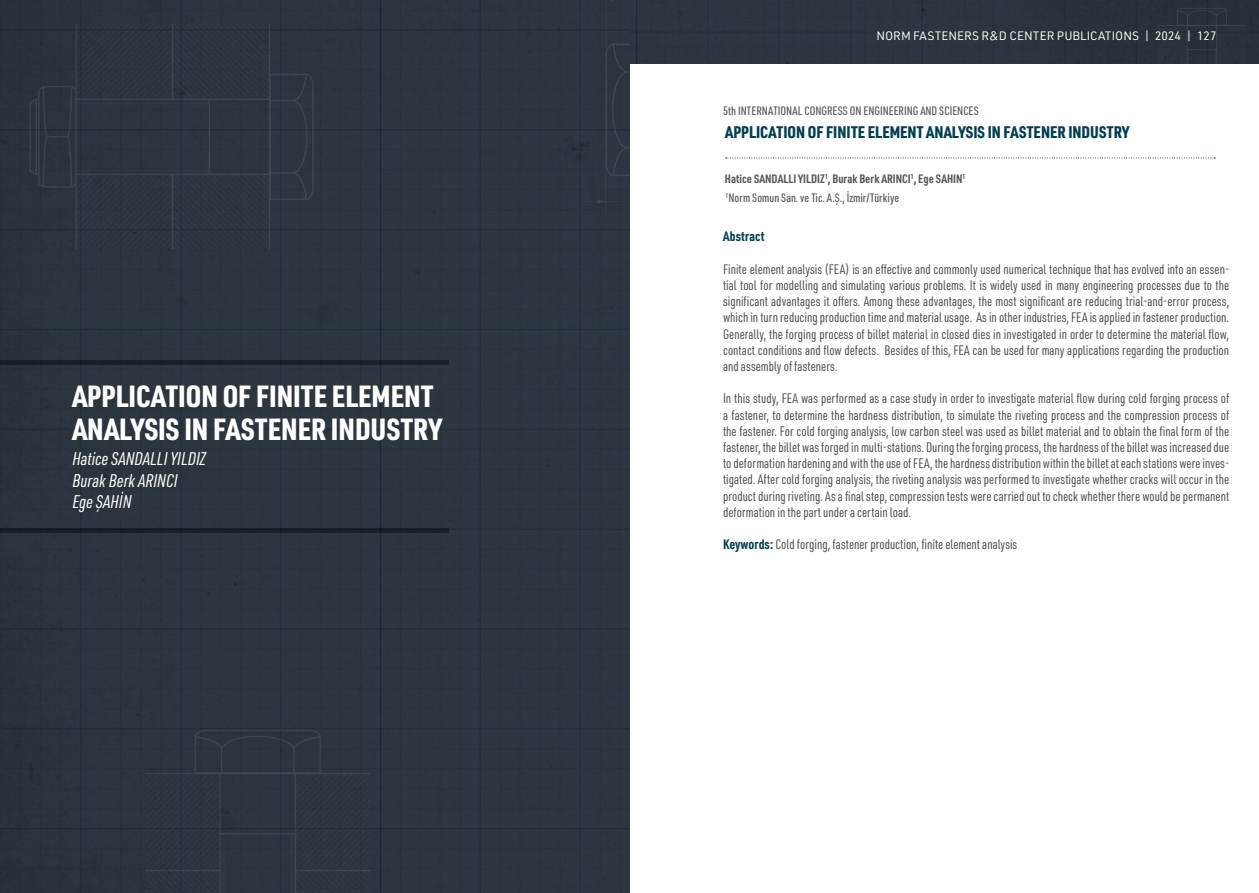
<style>
.page{position:relative;width:1259px;height:893px;background:#fff}
.page>*{position:absolute;margin:0;border:0;box-sizing:border-box;transform-origin:0 0}
.t1{font:900 30px/33px "URWDIN Cond";color:#fff}
.t2{font:italic 18px/21.6px "URWDIN Cond";color:#fff}
.t3{font:900 16.5px "URWDIN Cond";color:#033e51}
.t4{font:13.5px/16.2px "URWDIN Cond";color:#4d4d4f;text-align:justify}
.t5{font:700 13.5px "URWDIN Cond";letter-spacing:.01em;color:#033e51}
.t6{font:700 12px/18.8px "URWDIN Cond";color:#58595b}
.t7{font:500 12px "URWDIN Cond";color:#58595b}
.t8{font:12px "URWDIN";color:#fff}
.s1{font-weight:500}
.s2{font-weight:700;color:#033e51}
</style>
<div class="page">
<div style="left:629px;top:0;width:630px;height:64px;background:#2c353e"></div>
<div style="left:0;top:0;width:629px;height:893px;background:#2d363f"></div>
<hr style="left:0;top:360px;width:449px;height:4px;background:#1a2027">
<hr style="left:0;top:529px;width:449px;height:4px;background:#191f27">
<svg style="left:725px;top:158px;width:490px;height:1px"></svg>
<h1 class="t1" style="left:73px;top:378px;width:371px">APPLICATION OF FINITE ELEMENT<br>ANALYSIS IN FASTENER INDUSTRY</h1>
<h2 class="t2" style="left:73px;top:447px;width:135px">Hatice SANDALLI YILDIZ<br>Burak Berk ARINCI<br>Ege ŞAHİN</h2>
<p class="t8" style="left:876px;top:28px;width:341px">NORM FASTENERS R&amp;D CENTER PUBLICATIONS | 2024 | 127</p>
<p class="t7" style="left:723px;top:103px;width:257px">5th INTERNATIONAL CONGRESS ON ENGINEERING AND SCIENCES</p>
<p class="t3" style="left:725px;top:121px;width:405px">APPLICATION OF FINITE ELEMENT ANALYSIS IN FASTENER INDUSTRY</p>
<p class="t6" style="left:725px;top:169px;width:242px">Hatice SANDALLI YILDIZ<sup>1</sup>, Burak Berk ARINCI<sup>1</sup>, Ege SAHIN<sup>1<br></sup><sup>1</sup><span class="s1">Norm Somun San. ve Tic. A.Ş., İzmir/Türkiye</span></p>
<p class="t5" style="left:723px;top:227px;width:43px">Abstract</p>
<p class="t4" style="left:723px;top:260px;width:508px">Finite element analysis (FEA) is an effective and commonly used numerical technique that has evolved into an essen&shy;tial tool for modelling and simulating various problems. It is widely used in many engineering processes due to the significant advantages it offers. Among these advantages, the most significant are reducing trial-and-error process, which in turn reducing production time and material usage. As in other industries, FEA is applied in fastener production.<br>Generally, the forging process of billet material in closed dies in investigated in order to determine the material flow, contact conditions and flow defects. Besides of this, FEA can be used for many applications regarding the production and assembly of fasteners.</p>
<p class="t4" style="left:723px;top:390px;width:508px">In this study, FEA was performed as a case study in order to investigate material flow during cold forging process of a fastener, to determine the hardness distribution, to simulate the riveting process and the compression process of the fastener. For cold forging analysis, low carbon steel was used as billet material and to obtain the final form of the fastener, the billet was forged in multi-stations. During the forging process, the hardness of the billet was increased due to deformation hardening and with the use of FEA, the hardness distribution within the billet at each stations were inves&shy;tigated. After cold forging analysis, the riveting analysis was performed to investigate whether cracks will occur in the product during riveting. As a final step, compression tests were carried out to check whether there would be permanent deformation in the part under a certain load.</p>
<p class="t4" style="left:723px;top:536px;width:296px"><span class="s2">Keywords:</span> Cold forging, fastener production, finite element analysis</p>
</div>
